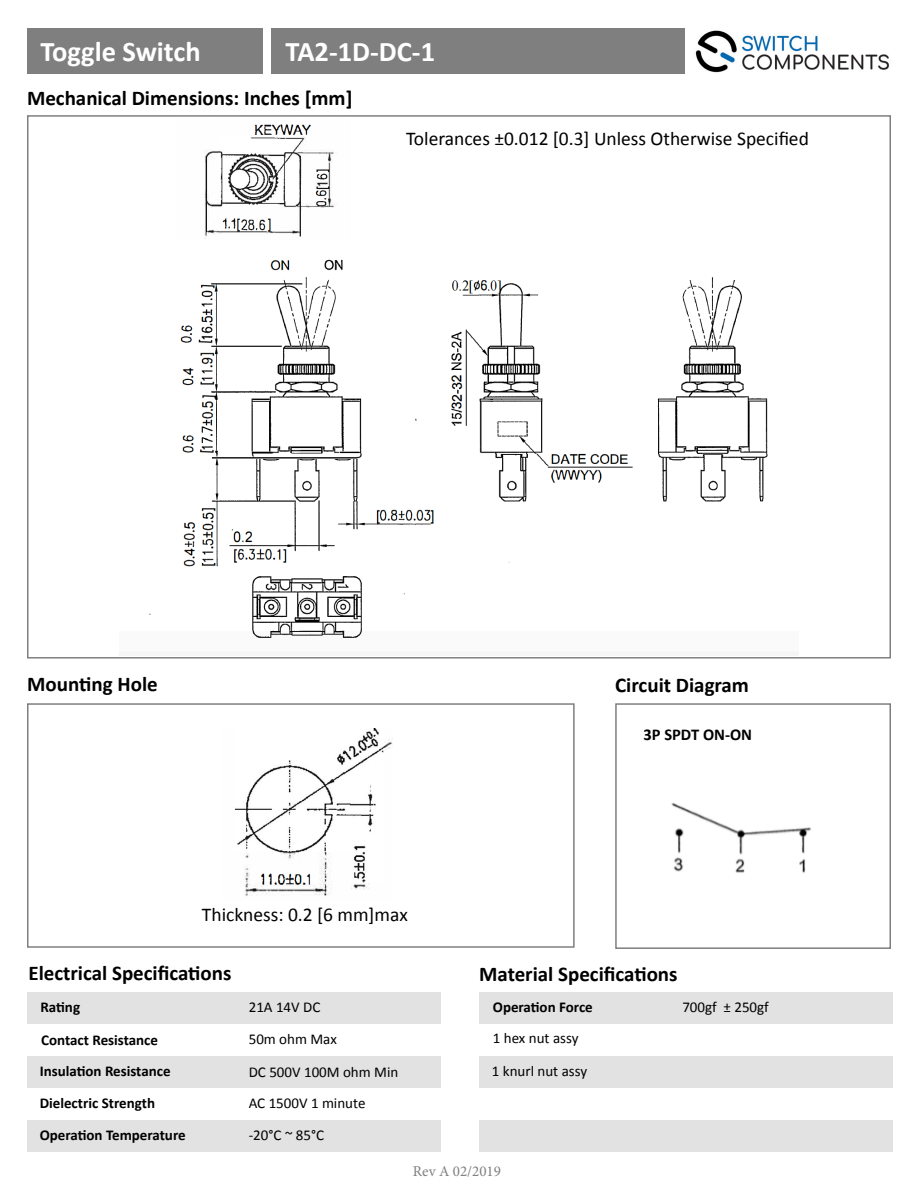
<style>
.page{position:relative;width:918px;height:1188px;background:#fff}
.page>*{position:absolute;margin:0;border:0;box-sizing:border-box;transform-origin:0 0}
.t1{font:700 28.5px "Calibri";color:#fff}
.t2{font:700 21px "Calibri";color:#000}
.t3{font:19.5px "Calibri";color:#000}
.t4{font:700 16.5px "Calibri";color:#000}
.t5{font:700 15px "Calibri";color:#000}
.t6{font:15px "Calibri";color:#000}
.t7{font:15px "Minion Pro";color:#7f7f7f}
</style>
<div class="page">
<img style="left:695px;top:30px;width:194px;height:43px">
<div style="left:27px;top:29px;width:236px;height:45px;background:#7f7f7f"></div>
<div style="left:27px;top:703px;width:548px;height:245px;border:2px solid #7f7f7f"></div>
<div style="left:615px;top:703px;width:276px;height:246px;border:2px solid #7f7f7f"></div>
<div style="left:27px;top:992px;width:414px;height:31px;background:#e2e2e2"></div>
<div style="left:479px;top:992px;width:414px;height:31px;background:#e2e2e2"></div>
<div style="left:27px;top:1056px;width:414px;height:32px;background:#e2e2e2"></div>
<div style="left:479px;top:1056px;width:414px;height:32px;background:#e2e2e2"></div>
<div style="left:27px;top:1120px;width:414px;height:32px;background:#e2e2e2"></div>
<div style="left:479px;top:1120px;width:414px;height:32px;background:#e2e2e2"></div>
<div style="left:271px;top:28px;width:414px;height:46px;background:#7f7f7f"></div>
<img style="left:234px;top:728px;width:158px;height:168px">
<img style="left:671px;top:803px;width:140px;height:70px">
<img style="left:149px;top:259px;width:619px;height:379px">
<img style="left:204px;top:124px;width:130px;height:113px">
<p class="t1" style="left:40px;top:31px;width:162px">Toggle Switch</p>
<p class="t1" style="left:286px;top:31px;width:151px">TA2-1D-DC-1</p>
<p class="t2" style="left:27px;top:83px;width:327px">Mechanical Dimensions: Inches [mm]</p>
<p class="t3" style="left:406px;top:125px;width:404px">Tolerances ±0.012 [0.3] Unless Otherwise Specified</p>
<p class="t2" style="left:27px;top:669px;width:132px">Mounting Hole</p>
<p class="t2" style="left:615px;top:671px;width:135px">Circuit Diagram</p>
<p class="t3" style="left:202px;top:901px;width:207px">Thickness: 0.2 [6 mm]max</p>
<p class="t4" style="left:644px;top:722px;width:110px">3P SPDT ON-ON</p>
<p class="t2" style="left:28px;top:958px;width:205px">Electrical Specifications</p>
<p class="t2" style="left:479px;top:959px;width:200px">Material Specifications</p>
<p class="t5" style="left:40px;top:996px;width:41px">Rating</p>
<p class="t5" style="left:41px;top:1029px;width:118px">Contact Resistance</p>
<p class="t5" style="left:40px;top:1061px;width:132px">Insulation Resistance</p>
<p class="t5" style="left:40px;top:1093px;width:117px">Dielectric Strength</p>
<p class="t5" style="left:40px;top:1125px;width:148px">Operation Temperature</p>
<p class="t6" style="left:249px;top:997px;width:73px">21A 14V DC</p>
<p class="t6" style="left:682px;top:997px;width:88px">700gf ± 250gf</p>
<p class="t6" style="left:493px;top:1027px;width:87px">1 hex nut assy</p>
<p class="t5" style="left:493px;top:996px;width:101px">Operation Force</p>
<p class="t6" style="left:249px;top:1029px;width:90px">50m ohm Max</p>
<p class="t6" style="left:249px;top:1061px;width:151px">DC 500V 100M ohm Min</p>
<p class="t6" style="left:249px;top:1093px;width:118px">AC 1500V 1 minute</p>
<p class="t6" style="left:249px;top:1125px;width:77px">-20°C ~ 85°C</p>
<p class="t6" style="left:492px;top:1061px;width:97px">1 knurl nut assy</p>
<p class="t7" style="left:413px;top:1162px;width:90px">Rev A 02/2019</p>
</div>
